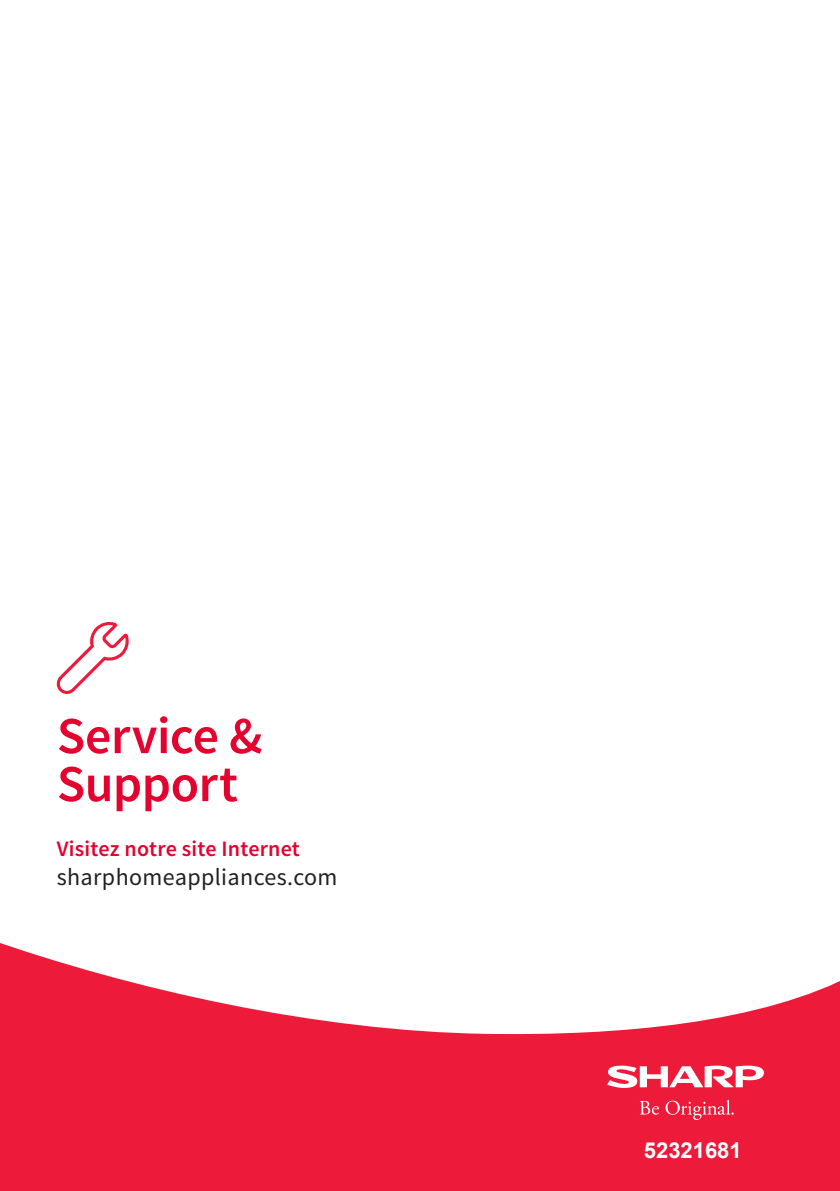
<style>
.page{position:relative;width:840px;height:1191px;background:#fff}
.page>*{position:absolute;margin:0;border:0;box-sizing:border-box;transform-origin:0 0}
.t1{font:600 52px/48px "Source Sans Pro";letter-spacing:-.01em;color:#e4022e}
.t2{font:24px "Source Sans Pro";letter-spacing:.015em;color:#231f20}
.t3{font:600 22px "Source Sans Pro";letter-spacing:.01em;color:#e4022e}
.kapak_yazı{font:700 22px "Arial";color:#fff}
</style>
<div class="page">
<svg style="left:0;top:943px;width:839px;height:248px;fill:#ed1a3a"></svg>
<svg style="left:639px;top:1101px;width:19px;height:13px"></svg>
<svg style="left:665px;top:1099px;width:68px;height:20px"></svg>
<svg style="left:606px;top:1065px;width:158px;height:23px"></svg>
<svg style="left:56px;top:622px;width:73px;height:72px"></svg>
<p class="t1" style="left:57px;top:713px;width:207px">Service &amp;<br>Support</p>
<p class="t3" style="left:57px;top:834px;width:244px">Visitez notre site Internet</p>
<p class="t2" style="left:57px;top:862px;width:282px">sharphomeappliances.com</p>
<p class="kapak_yazı" style="left:643px;top:1134px;width:99px">52321681</p>
</div>
